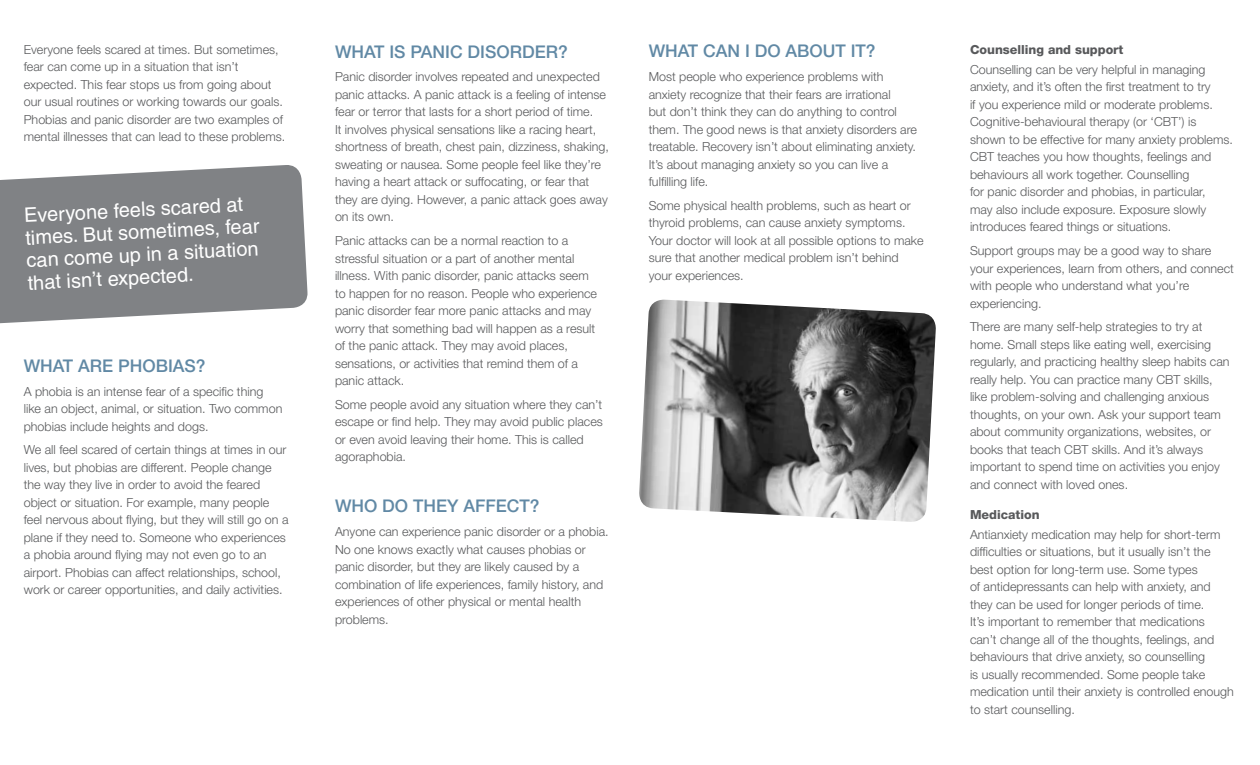
<style>
.page{position:relative;width:1260px;height:765px;background:#fff}
.page>*{position:absolute;margin:0;border:0;box-sizing:border-box;transform-origin:0 0}
.t1{font:20px/22.5px "Helvetica";color:#fff}
.t2{font:500 17.5px "Helvetica Neue LT Std";color:#6189a5}
.t3{font:300 12.5px/17.5px "Helvetica Neue LT Std";color:#58595b}
.t4{font:800 12.5px "Helvetica Neue LT Std";color:#58595b}
</style>
<div class="page">
<svg style="left:0;top:165px;width:308px;height:159px;background:#8d8f92"></svg>
<img style="left:639px;top:300px;width:297px;height:222px">
<p class="t3" style="left:24px;top:40px;width:263px">Everyone feels scared at times. But sometimes, fear can come up in a situation that isn’t expected. This fear stops us from going about our usual routines or working towards our goals.<br>Phobias and panic disorder are two examples of mental illnesses that can lead to these problems.</p>
<h2 class="t2" style="left:335px;top:41px;width:234px">WHAT IS PANIC DISORDER?</h2>
<p class="t3" style="left:335px;top:68px;width:275px">Panic disorder involves repeated and unexpected panic attacks. A panic attack is a feeling of intense fear or terror that lasts for a short period of time.<br>It involves physical sensations like a racing heart, shortness of breath, chest pain, dizziness, shaking, sweating or nausea. Some people feel like they’re having a heart attack or suffocating, or fear that they are dying. However, a panic attack goes away on its own.</p>
<p class="t3" style="left:335px;top:232px;width:264px">Panic attacks can be a normal reaction to a stressful situation or a part of another mental illness. With panic disorder, panic attacks seem to happen for no reason. People who experience panic disorder fear more panic attacks and may worry that something bad will happen as a result of the panic attack. They may avoid places, sensations, or activities that remind them of a panic attack.</p>
<p class="t3" style="left:335px;top:395px;width:269px">Some people avoid any situation where they can’t escape or find help. They may avoid public places or even avoid leaving their home. This is called agoraphobia.</p>
<h2 class="t2" style="left:335px;top:496px;width:206px">WH O DO THEY AFFECT?</h2>
<p class="t3" style="left:335px;top:523px;width:275px">Anyone can experience panic disorder or a phobia.<br>No one knows exactly what causes phobias or panic disorder, but they are likely caused by a combination of life experiences, family history, and experiences of other physical or mental health problems.</p>
<h1 class="t1" style="left:24px;top:204px;width:236px;rotate:-3deg">Everyone feels scared at times. But sometimes, fear can come up in a situation that isn’t expected.</h1>
<h2 class="t2" style="left:24px;top:355px;width:183px">WHAT ARE PHOBIAS?</h2>
<p class="t3" style="left:24px;top:382px;width:260px">A phobia is an intense fear of a specific thing like an object, animal, or situation. Two common phobias include heights and dogs.</p>
<p class="t3" style="left:24px;top:441px;width:266px">We all feel scared of certain things at times in our lives, but phobias are different. People change the way they live in order to avoid the feared object or situation. For example, many people feel nervous about flying, but they will still go on a plane if they need to. Someone who experiences a phobia around flying may not even go to an airport. Phobias can affect relationships, school, work or career opportunities, and daily activities.</p>
<h2 class="t2" style="left:649px;top:41px;width:228px">WHAT CAN I DO ABOUT IT?</h2>
<p class="t3" style="left:649px;top:68px;width:270px">Most people who experience problems with anxiety recognize that their fears are irrational<br>but don’t think they can do anything to control them. The good news is that anxiety disorders are treatable. Recovery isn’t about eliminating anxiety.<br>It’s about managing anxiety so you can live a fulfilling life.</p>
<p class="t3" style="left:649px;top:197px;width:276px">Some physical health problems, such as heart or thyroid problems, can cause anxiety symptoms.<br>Your doctor will look at all possible options to make sure that another medical problem isn’t behind your experiences.</p>
<p class="t4" style="left:970px;top:42px;width:155px">Counselling and support</p>
<p class="t3" style="left:970px;top:60px;width:265px">Counselling can be very helpful in managing anxiety, and it’s often the first treatment to try<br>if you experience mild or moderate problems.<br>Cognitive-behavioural therapy (or ‘CBT’) is shown to be effective for many anxiety problems.<br>CBT teaches you how thoughts, feelings and behaviours all work together. Counselling<br>for panic disorder and phobias, in particular,<br>may also include exposure. Exposure slowly introduces feared things or situations.</p>
<p class="t3" style="left:970px;top:242px;width:265px">Support groups may be a good way to share your experiences, learn from others, and connect with people who understand what you’re experiencing.</p>
<p class="t3" style="left:970px;top:318px;width:261px">There are many self-help strategies to try at home. Small steps like eating well, exercising regularly, and practicing healthy sleep habits can really help. You can practice many CBT skills, like problem-solving and challenging anxious thoughts, on your own. Ask your support team about community organizations, websites, or books that teach CBT skills. And it’s always important to spend time on activities you enjoy and connect with loved ones.</p>
<p class="t4" style="left:970px;top:507px;width:71px">Medication</p>
<p class="t3" style="left:970px;top:525px;width:265px">Antianxiety medication may help for short-term difficulties or situations, but it usually isn’t the best option for long-term use. Some types<br>of antidepressants can help with anxiety, and they can be used for longer periods of time.<br>It’s important to remember that medications can’t change all of the thoughts, feelings, and behaviours that drive anxiety, so counselling<br>is usually recommended. Some people take medication until their anxiety is controlled enough to start counselling.</p>
</div>
